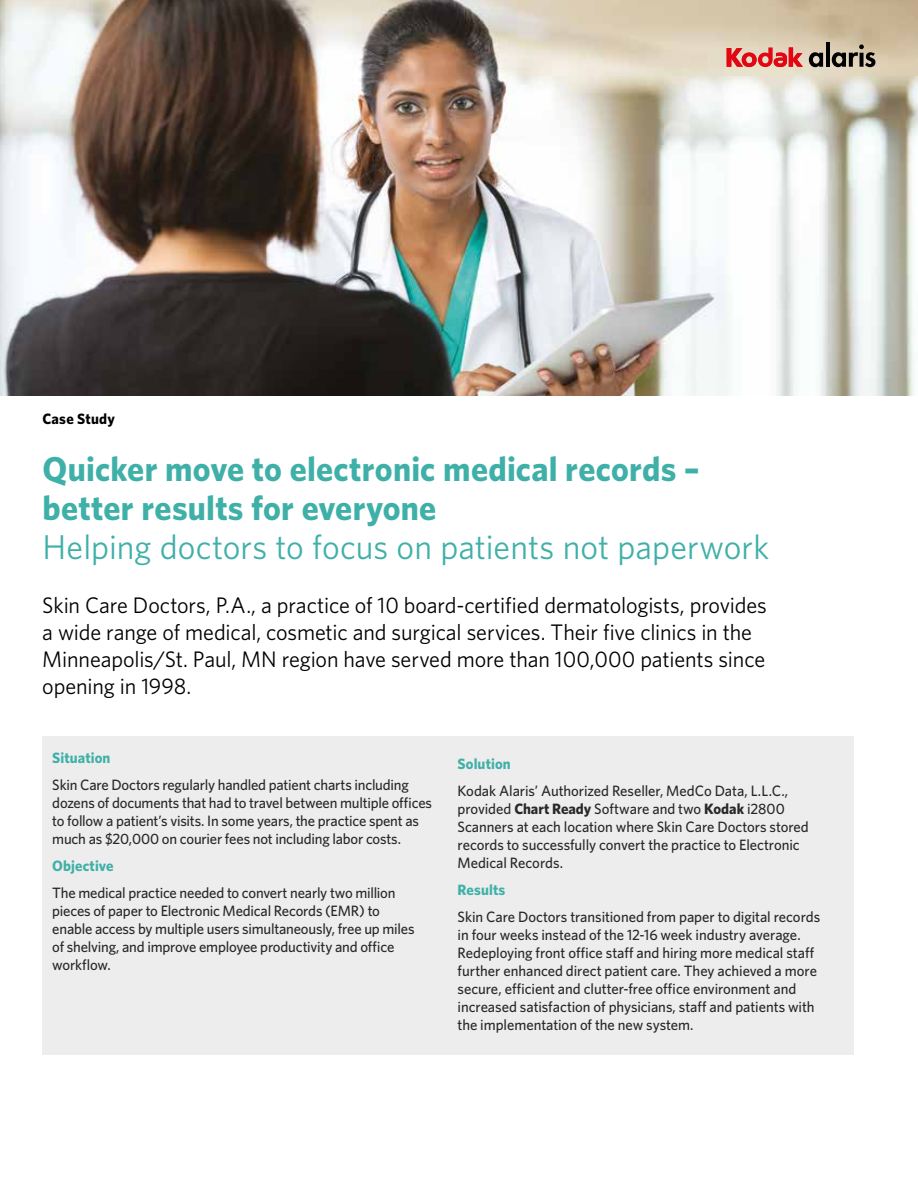
<style>
.page{position:relative;width:918px;height:1188px;background:#fff}
.page>*{position:absolute;margin:0;border:0;box-sizing:border-box;transform-origin:0 0}
.t1{font:700 34.5px/39px "Whitney";letter-spacing:.005em;color:#3fb0a8}
.t2{font:34.5px "Whitney";letter-spacing:.005em;color:#3fb0a8}
.t3{font:22.5px/27px "Whitney";letter-spacing:-.005em;color:#000}
.t4{font:500 15px/18px "Whitney";letter-spacing:-.01em;color:#282827}
.t5{font:700 15px "Whitney";letter-spacing:.005em;color:#3fb0a8}
.t6{font:700 15px "Whitney";letter-spacing:.015em;color:#000}
.s1{font-weight:700}
</style>
<div class="page">
<div style="left:43px;top:736px;width:811px;height:318px;background:#ededed"></div>
<img style="left:0;top:0;width:918px;height:396px">
<svg style="left:727px;top:47px;width:76px;height:20px;background:#e36865"></svg>
<svg style="left:809px;top:52px;width:14px;height:15px"></svg>
<hr style="left:826px;top:43px;width:4px;height:24px;background:#000">
<svg style="left:832px;top:44px;width:43px;height:23px"></svg>
<p class="t6" style="left:43px;top:408px;width:74px">Case Study</p>
<h1 class="t1" style="left:43px;top:448px;width:659px">Quicker move to electronic medical records – better results for everyone</h1>
<h1 class="t2" style="left:43px;top:524px;width:728px">Helping doctors to focus on patients not paperwork</h1>
<p class="t3" style="left:42px;top:591px;width:726px">Skin Care Doctors, P.A., a practice of 10 board-certified dermatologists, provides a wide range of medical, cosmetic and surgical services. Their five clinics in the Minneapolis/St. Paul, MN region have served more than 100,000 patients since opening in 1998.</p>
<p class="t5" style="left:52px;top:747px;width:60px">Situation</p>
<p class="t4" style="left:52px;top:775px;width:381px">Skin Care Doctors regularly handled patient charts including dozens of documents that had to travel between multiple offices to follow a patient’s visits. In some years, the practice spent as much as $20,000 on courier fees not including labor costs.</p>
<p class="t5" style="left:52px;top:855px;width:63px">Objective</p>
<p class="t4" style="left:52px;top:883px;width:364px">The medical practice needed to convert nearly two million pieces of paper to Electronic Medical Records (EMR) to enable access by multiple users simultaneously, free up miles of shelving, and improve employee productivity and office workflow.</p>
<p class="t5" style="left:458px;top:753px;width:55px">Solution</p>
<p class="t4" style="left:458px;top:781px;width:353px">Kodak Alaris’ Authorized Reseller, MedCo Data, L.L.C., provided <span class="s1">Chart Ready</span> Software and two <span class="s1">Kodak</span> i2800<br>Scanners at each location where Skin Care Doctors stored records to successfully convert the practice to Electronic Medical Records.</p>
<p class="t5" style="left:458px;top:879px;width:49px">Results</p>
<p class="t4" style="left:458px;top:907px;width:364px">Skin Care Doctors transitioned from paper to digital records in four weeks instead of the 12-16 week industry average.<br>Redeploying front office staff and hiring more medical staff further enhanced direct patient care. They achieved a more secure, efficient and clutter-free office environment and increased satisfaction of physicians, staff and patients with the implementation of the new system.</p>
</div>
